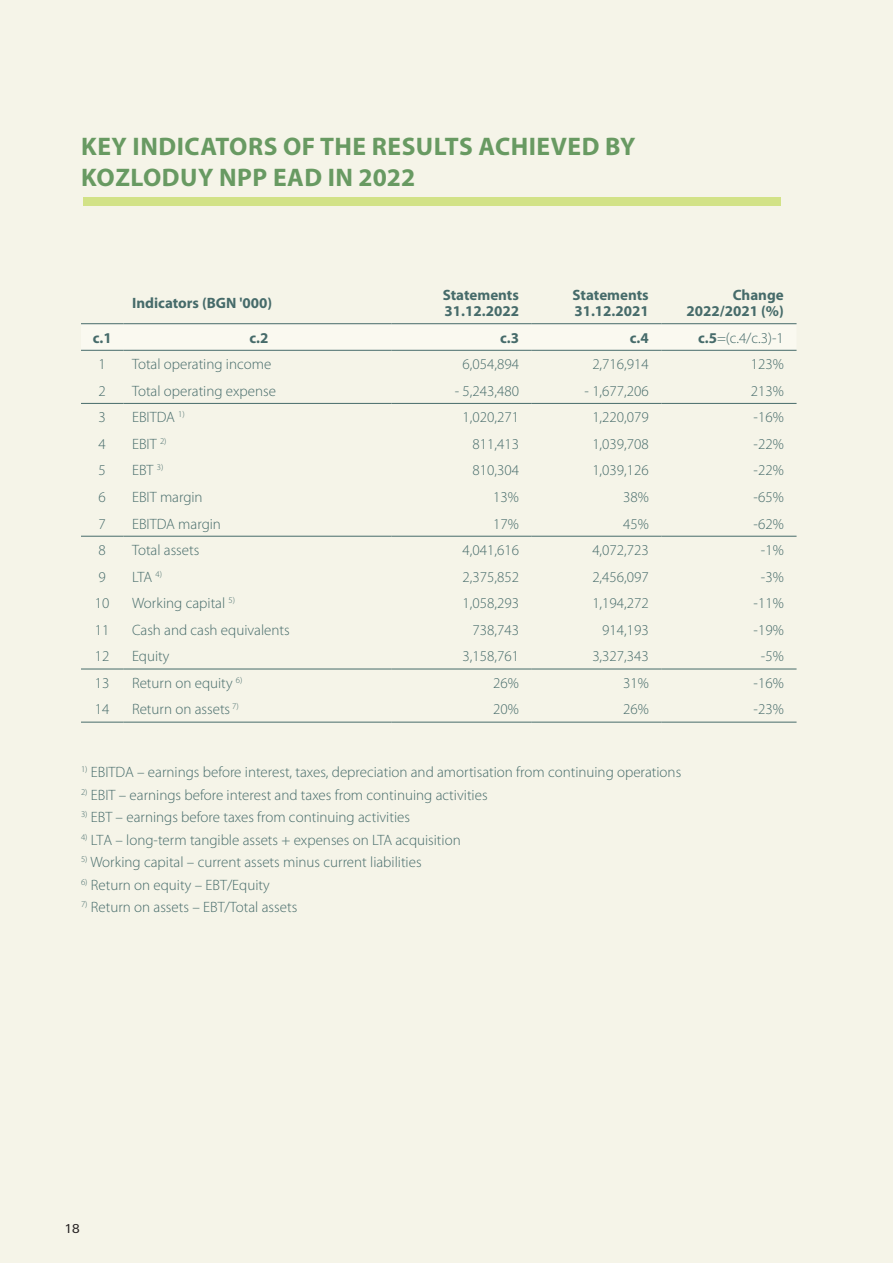
<style>
.page{position:relative;width:893px;height:1263px;background:#f5f4e8}
.page>*{position:absolute;margin:0;border:0;box-sizing:border-box;transform-origin:0 0}
.t1{font:700 25.5px "Myriad Pro";letter-spacing:.02em;color:#689a62}
.t2{font:300 15px "Myriad Pro";color:#466b6a}
.t3{font:700 15px/16.5px "Myriad Pro";color:#466b6a;text-align:right}
.t4{font:13.5px "Universum Bg";color:#231f20}
.s1{font-weight:700}
</style>
<div class="page">
<svg style="left:81px;top:324px;width:715px;height:26px"></svg>
<hr style="left:81px;top:323px;width:43px;height:1px;background:#466b6a">
<hr style="left:124px;top:323px;width:267px;height:1px;background:#466b6a">
<hr style="left:391px;top:323px;width:141px;height:1px;background:#466b6a">
<hr style="left:532px;top:323px;width:130px;height:1px;background:#466b6a">
<hr style="left:662px;top:323px;width:134px;height:1px;background:#466b6a">
<hr style="left:81px;top:350px;width:43px;height:1px;background:#466b6a">
<hr style="left:124px;top:350px;width:267px;height:1px;background:#466b6a">
<hr style="left:391px;top:350px;width:141px;height:1px;background:#466b6a">
<hr style="left:532px;top:350px;width:130px;height:1px;background:#466b6a">
<hr style="left:662px;top:350px;width:134px;height:1px;background:#466b6a">
<hr style="left:81px;top:403px;width:43px;height:1px;background:#466b6a">
<hr style="left:124px;top:403px;width:267px;height:1px;background:#466b6a">
<hr style="left:391px;top:403px;width:141px;height:1px;background:#466b6a">
<hr style="left:532px;top:403px;width:130px;height:1px;background:#466b6a">
<hr style="left:662px;top:403px;width:134px;height:1px;background:#466b6a">
<hr style="left:81px;top:536px;width:43px;height:1px;background:#466b6a">
<hr style="left:124px;top:536px;width:267px;height:1px;background:#466b6a">
<hr style="left:391px;top:536px;width:141px;height:1px;background:#466b6a">
<hr style="left:532px;top:536px;width:130px;height:1px;background:#466b6a">
<hr style="left:662px;top:536px;width:134px;height:1px;background:#466b6a">
<hr style="left:81px;top:669px;width:43px;height:1px;background:#466b6a">
<hr style="left:124px;top:669px;width:267px;height:1px;background:#466b6a">
<hr style="left:391px;top:669px;width:141px;height:1px;background:#466b6a">
<hr style="left:532px;top:669px;width:130px;height:1px;background:#466b6a">
<hr style="left:662px;top:669px;width:134px;height:1px;background:#466b6a">
<hr style="left:81px;top:722px;width:43px;height:1px;background:#466b6a">
<hr style="left:124px;top:722px;width:267px;height:1px;background:#466b6a">
<hr style="left:391px;top:722px;width:141px;height:1px;background:#466b6a">
<hr style="left:532px;top:722px;width:130px;height:1px;background:#466b6a">
<hr style="left:662px;top:722px;width:134px;height:1px;background:#466b6a">
<div style="left:83px;top:197px;width:698px;height:8px;background:#d2e287"></div>
<p class="t1" style="left:81px;top:130px;width:556px">KEY INDICATORS OF THE RESULTS ACHIEVED BY</p>
<p class="t1" style="left:81px;top:161px;width:335px">KOZLODUY NPP EAD IN 2022</p>
<p class="t3" style="left:132px;top:294px;width:142px">Indicators (BGN '000)</p>
<p class="t3" style="left:443px;top:286px;width:78px">Statements</p>
<p class="t3" style="left:445px;top:302px;width:76px">31.12.2022</p>
<p class="t3" style="left:573px;top:286px;width:78px">Statements</p>
<p class="t3" style="left:574px;top:302px;width:76px">31.12.2021</p>
<p class="t3" style="left:687px;top:286px;width:99px">Change<br>2022/2021 (%)</p>
<p class="t3" style="left:93px;top:329px;width:20px">c.1</p>
<p class="t3" style="left:250px;top:329px;width:20px">c.2</p>
<p class="t3" style="left:500px;top:329px;width:20px">c.3</p>
<p class="t3" style="left:630px;top:329px;width:20px">c.4</p>
<p class="t2" style="left:698px;top:329px;width:87px"><span class="s1">c.5</span>=(c.4/c.3)-1</p>
<p class="t2" style="left:99px;top:355px;width:9px">1</p>
<p class="t2" style="left:132px;top:355px;width:141px">Total operating income</p>
<p class="t2" style="left:462px;top:355px;width:58px">6,054,894</p>
<p class="t2" style="left:592px;top:355px;width:58px">2,716,914</p>
<p class="t2" style="left:751px;top:355px;width:35px">123%</p>
<p class="t2" style="left:99px;top:382px;width:9px">2</p>
<p class="t2" style="left:132px;top:382px;width:146px">Total operating expense</p>
<p class="t2" style="left:455px;top:382px;width:66px">- 5,243,480</p>
<p class="t2" style="left:585px;top:382px;width:66px">- 1,677,206</p>
<p class="t2" style="left:751px;top:382px;width:35px">213%</p>
<p class="t2" style="left:99px;top:408px;width:9px">3</p>
<p class="t2" style="left:132px;top:408px;width:54px">EBITDA <sup>1)</sup></p>
<p class="t2" style="left:462px;top:408px;width:58px">1,020,271</p>
<p class="t2" style="left:592px;top:408px;width:58px">1,220,079</p>
<p class="t2" style="left:754px;top:408px;width:32px">-16%</p>
<p class="t2" style="left:99px;top:435px;width:9px">4</p>
<p class="t2" style="left:132px;top:435px;width:36px">EBIT <sup>2)</sup></p>
<p class="t2" style="left:472px;top:435px;width:48px">811,413</p>
<p class="t2" style="left:592px;top:435px;width:58px">1,039,708</p>
<p class="t2" style="left:754px;top:435px;width:32px">-22%</p>
<p class="t2" style="left:99px;top:461px;width:9px">5</p>
<p class="t2" style="left:132px;top:461px;width:33px">EBT <sup>3)</sup></p>
<p class="t2" style="left:472px;top:461px;width:48px">810,304</p>
<p class="t2" style="left:592px;top:461px;width:58px">1,039,126</p>
<p class="t2" style="left:754px;top:461px;width:32px">-22%</p>
<p class="t2" style="left:99px;top:488px;width:9px">6</p>
<p class="t2" style="left:132px;top:488px;width:72px">EBIT margin</p>
<p class="t2" style="left:493px;top:488px;width:27px">13%</p>
<p class="t2" style="left:623px;top:488px;width:27px">38%</p>
<p class="t2" style="left:754px;top:488px;width:32px">-65%</p>
<p class="t2" style="left:99px;top:514px;width:9px">7</p>
<p class="t2" style="left:132px;top:514px;width:90px">EBITDA margin</p>
<p class="t2" style="left:493px;top:514px;width:27px">17%</p>
<p class="t2" style="left:623px;top:514px;width:27px">45%</p>
<p class="t2" style="left:754px;top:514px;width:32px">-62%</p>
<p class="t2" style="left:99px;top:541px;width:9px">8</p>
<p class="t2" style="left:132px;top:541px;width:69px">Total assets</p>
<p class="t2" style="left:462px;top:541px;width:58px">4,041,616</p>
<p class="t2" style="left:592px;top:541px;width:58px">4,072,723</p>
<p class="t2" style="left:761px;top:541px;width:24px">-1%</p>
<p class="t2" style="left:99px;top:568px;width:9px">9</p>
<p class="t2" style="left:132px;top:568px;width:32px">LTA <sup>4)</sup></p>
<p class="t2" style="left:462px;top:568px;width:58px">2,375,852</p>
<p class="t2" style="left:592px;top:568px;width:58px">2,456,097</p>
<p class="t2" style="left:761px;top:568px;width:24px">-3%</p>
<p class="t2" style="left:95px;top:594px;width:16px">10</p>
<p class="t2" style="left:132px;top:594px;width:105px">Working capital <sup>5)</sup></p>
<p class="t2" style="left:462px;top:594px;width:58px">1,058,293</p>
<p class="t2" style="left:592px;top:594px;width:58px">1,194,272</p>
<p class="t2" style="left:754px;top:594px;width:32px">-11%</p>
<p class="t2" style="left:95px;top:621px;width:16px">11</p>
<p class="t2" style="left:132px;top:621px;width:159px">Cash and cash equivalents</p>
<p class="t2" style="left:472px;top:621px;width:48px">738,743</p>
<p class="t2" style="left:602px;top:621px;width:48px">914,193</p>
<p class="t2" style="left:754px;top:621px;width:32px">-19%</p>
<p class="t2" style="left:95px;top:647px;width:16px">12</p>
<p class="t2" style="left:132px;top:647px;width:39px">Equity</p>
<p class="t2" style="left:462px;top:647px;width:58px">3,158,761</p>
<p class="t2" style="left:592px;top:647px;width:58px">3,327,343</p>
<p class="t2" style="left:761px;top:647px;width:24px">-5%</p>
<p class="t2" style="left:95px;top:674px;width:16px">13</p>
<p class="t2" style="left:132px;top:674px;width:112px">Return on equity <sup>6)</sup></p>
<p class="t2" style="left:493px;top:674px;width:27px">26%</p>
<p class="t2" style="left:623px;top:674px;width:27px">31%</p>
<p class="t2" style="left:754px;top:674px;width:32px">-16%</p>
<p class="t2" style="left:95px;top:700px;width:16px">14</p>
<p class="t2" style="left:132px;top:700px;width:108px">Return on assets <sup>7)</sup></p>
<p class="t2" style="left:493px;top:700px;width:27px">20%</p>
<p class="t2" style="left:623px;top:700px;width:27px">26%</p>
<p class="t2" style="left:754px;top:700px;width:32px">-23%</p>
<p class="t2" style="left:81px;top:763px;width:602px"><sup>1)</sup> EBITDA – earnings before interest, taxes, depreciation and amortisation from continuing operations</p>
<p class="t2" style="left:81px;top:786px;width:408px"><sup>2)</sup> EBIT – earnings before interest and taxes from continuing activities</p>
<p class="t2" style="left:81px;top:808px;width:331px"><sup>3)</sup> EBT – earnings before taxes from continuing activities</p>
<p class="t2" style="left:81px;top:831px;width:381px"><sup>4)</sup> LTА – long-term tangible assets + expenses on LTA acquisition</p>
<p class="t2" style="left:81px;top:853px;width:342px"><sup>5)</sup> Working capital – current assets minus current liabilities</p>
<p class="t2" style="left:81px;top:876px;width:190px"><sup>6)</sup> Return on equity – EBT/Equity</p>
<p class="t2" style="left:81px;top:898px;width:218px"><sup>7)</sup> Return on assets – EBT/Total assets</p>
<p class="t4" style="left:64px;top:1223px;width:18px">18</p>
</div>
